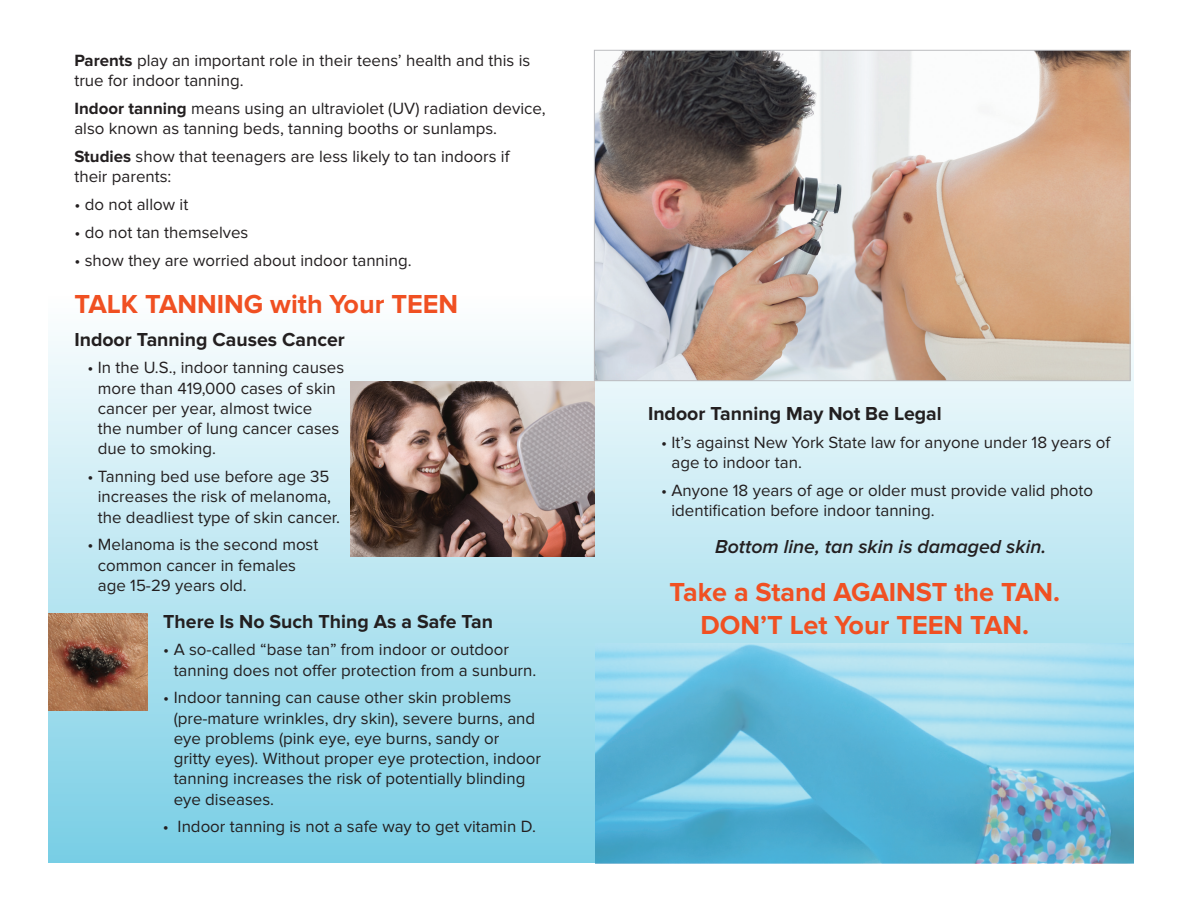
<style>
.page{position:relative;width:1188px;height:918px;background:#fff}
.page>*{position:absolute;margin:0;border:0;box-sizing:border-box;transform-origin:0 0}
.t1{font:700 27px/32.4px "Proxima Nova";color:#f05022;text-align:center}
.t2{font:700 19.5px "Proxima Nova";color:#231f20}
.t3{font:italic 600 19.5px "Proxima Nova";color:#231f20}
.t4{font:16.8px/20.2px "Proxima Nova";color:#231f20}
.s1{font-weight:700}
</style>
<div class="page">
<div style="left:49px;top:296px;width:1085px;height:567px;background:linear-gradient(to bottom,#fdfefe,#78cee5)"></div>
<img style="left:49px;top:613px;width:98px;height:98px">
<img style="left:596px;top:52px;width:533px;height:327px">
<img style="left:596px;top:644px;width:538px;height:220px">
<img style="left:351px;top:381px;width:244px;height:176px">
<p class="t4" style="left:74px;top:50px;width:458px"><span class="s1">Parents</span> play an important role in their teens’ health and this is true for indoor tanning.</p>
<p class="t4" style="left:74px;top:98px;width:473px"><span class="s1">Indoor tanning</span> means using an ultraviolet (UV) radiation device, also known as tanning beds, tanning booths or sunlamps.</p>
<p class="t4" style="left:74px;top:146px;width:437px"><span class="s1">Studies</span> show that teenagers are less likely to tan indoors if their parents:</p>
<p class="t4" style="left:74px;top:194px;width:116px">• do not allow it</p>
<p class="t4" style="left:74px;top:222px;width:176px">• do not tan themselves</p>
<p class="t4" style="left:74px;top:250px;width:339px">• show they are worried about indoor tanning.</p>
<h1 class="t1" style="left:74px;top:289px;width:385px">TALK TANNING with Your TEEN</h1>
<p class="t2" style="left:74px;top:328px;width:272px">Indoor Tanning Causes Cancer</p>
<p class="t4" style="left:98px;top:358px;width:248px;text-indent:-10px">• In the U.S., indoor tanning causes more than 419,000 cases of skin cancer per year, almost twice<br>the number of lung cancer cases due to smoking.</p>
<p class="t4" style="left:98px;top:467px;width:244px;text-indent:-10px">• Tanning bed use before age 35 increases the risk of melanoma, the deadliest type of skin cancer.</p>
<p class="t4" style="left:98px;top:535px;width:222px;text-indent:-10px">• Melanoma is the second most common cancer in females age 15-29 years old.</p>
<p class="t2" style="left:163px;top:610px;width:331px">There Is No Such Thing As a Safe Tan</p>
<p class="t4" style="left:174px;top:640px;width:364px;text-indent:-10px">• A so-called “base tan” from indoor or outdoor tanning does not offer protection from a sunburn.</p>
<p class="t4" style="left:174px;top:688px;width:369px;text-indent:-10px">• Indoor tanning can cause other skin problems (pre-mature wrinkles, dry skin), severe burns, and eye problems (pink eye, eye burns, sandy or gritty eyes). Without proper eye protection, indoor tanning increases the risk of potentially blinding eye diseases.</p>
<p class="t4" style="left:163px;top:817px;width:375px">• Indoor tanning is not a safe way to get vitamin D.</p>
<p class="t2" style="left:648px;top:403px;width:295px">Indoor Tanning May Not Be Legal</p>
<p class="t4" style="left:671px;top:433px;width:440px;text-indent:-10px">• It’s against New York State law for anyone under 18 years of age to indoor tan.</p>
<p class="t4" style="left:671px;top:481px;width:423px;text-indent:-10px">• Anyone 18 years of age or older must provide valid photo identification before indoor tanning.</p>
<p class="t3" style="left:715px;top:536px;width:333px">Bottom line, tan skin is damaged skin.</p>
<h1 class="t1" style="left:670px;top:577px;width:392px">Take a Stand AGAINST the TAN.<br>DON’T Let Your TEEN TAN.</h1>
</div>
